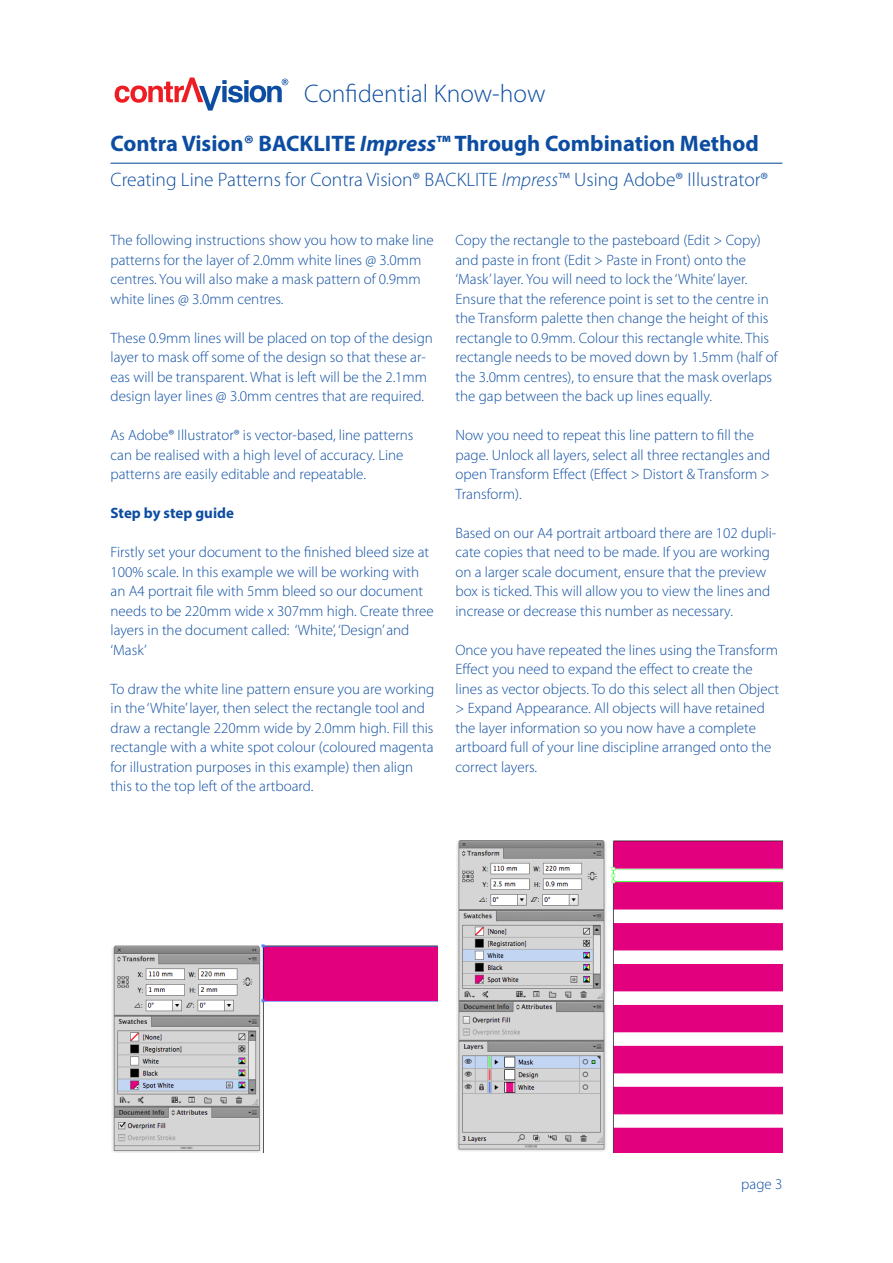
<style>
.page{position:relative;width:893px;height:1263px;background:#fff}
.page>*{position:absolute;margin:0;border:0;box-sizing:border-box;transform-origin:0 0}
.t1{font:300 25.5px "Myriad Pro";color:#0d4da1}
.t2{font:700 22.5px "Myriad Pro";color:#0d4da1}
.t3{font:300 19.5px "Myriad Pro";color:#0d4da1}
.Bullet_Point{font:300 15px/19.5px "Myriad Pro";color:#0d4da1}
.Bullet_Point-2{font:700 15px "Myriad Pro";color:#0d4da1}
.s1{font-style:italic}
</style>
<div class="page">
<svg style="left:115px;top:78px;width:173px;height:33px"></svg>
<hr style="left:111px;top:163px;width:671px;height:1px;background:#0d4da1">
<img style="left:112px;top:944px;width:325px;height:208px">
<img style="left:456px;top:840px;width:326px;height:312px">
<p class="t1" style="left:304px;top:78px;width:243px">Confidential Know-how</p>
<p class="t2" style="left:111px;top:129px;width:650px">Contra Vision® BACKLITE <span class="s1">Impress</span>™ Through Combination Method</p>
<p class="t3" style="left:111px;top:168px;width:659px">Creating Line Patterns for Contra Vision® BACKLITE <span class="s1">Impress</span>™ Using Adobe® Illustrator®</p>
<p class="Bullet_Point" style="left:111px;top:230px;width:325px">The following instructions show you how to make line patterns for the layer of 2.0mm white lines @ 3.0mm centres. You will also make a mask pattern of 0.9mm white lines @ 3.0mm centres.</p>
<p class="Bullet_Point" style="left:111px;top:328px;width:324px">These 0.9mm lines will be placed on top of the design layer to mask off some of the design so that these ar&shy;eas will be transparent. What is left will be the 2.1mm design layer lines @ 3.0mm centres that are required.</p>
<p class="Bullet_Point" style="left:111px;top:425px;width:304px">As Adobe® Illustrator® is vector-based, line patterns can be realised with a high level of accuracy. Line patterns are easily editable and repeatable.</p>
<p class="Bullet_Point-2" style="left:111px;top:503px;width:125px">Step by step guide</p>
<p class="Bullet_Point" style="left:111px;top:542px;width:325px">Firstly set your document to the finished bleed size at 100% scale. In this example we will be working with an A4 portrait file with 5mm bleed so our document needs to be 220mm wide x 307mm high. Create three layers in the document called: ‘White’, ‘Design’ and ‘Mask’</p>
<p class="Bullet_Point" style="left:111px;top:679px;width:325px">To draw the white line pattern ensure you are working in the ‘White’ layer, then select the rectangle tool and draw a rectangle 220mm wide by 2.0mm high. Fill this rectangle with a white spot colour (coloured magenta for illustration purposes in this example) then align this to the top left of the artboard.</p>
<p class="Bullet_Point" style="left:455px;top:230px;width:324px">Copy the rectangle to the pasteboard (Edit &gt; Copy) and paste in front (Edit &gt; Paste in Front) onto the ‘Mask’ layer. You will need to lock the ‘White’ layer.<br>Ensure that the reference point is set to the centre in the Transform palette then change the height of this rectangle to 0.9mm. Colour this rectangle white. This rectangle needs to be moved down by 1.5mm (half of the 3.0mm centres), to ensure that the mask overlaps the gap between the back up lines equally.</p>
<p class="Bullet_Point" style="left:455px;top:425px;width:316px">Now you need to repeat this line pattern to fill the page. Unlock all layers, select all three rectangles and open Transform Effect (Effect &gt; Distort &amp; Transform &gt; Transform).</p>
<p class="Bullet_Point" style="left:455px;top:523px;width:322px">Based on our A4 portrait artboard there are 102 dupli&shy;cate copies that need to be made. If you are working on a larger scale document, ensure that the preview box is ticked. This will allow you to view the lines and increase or decrease this number as necessary.</p>
<p class="Bullet_Point" style="left:455px;top:640px;width:325px">Once you have repeated the lines using the Transform Effect you need to expand the effect to create the lines as vector objects. To do this select all then Object &gt; Expand Appearance. All objects will have retained the layer information so you now have a complete artboard full of your line discipline arranged onto the correct layers.</p>
<p class="Bullet_Point" style="left:741px;top:1174px;width:43px">page 3</p>
</div>
